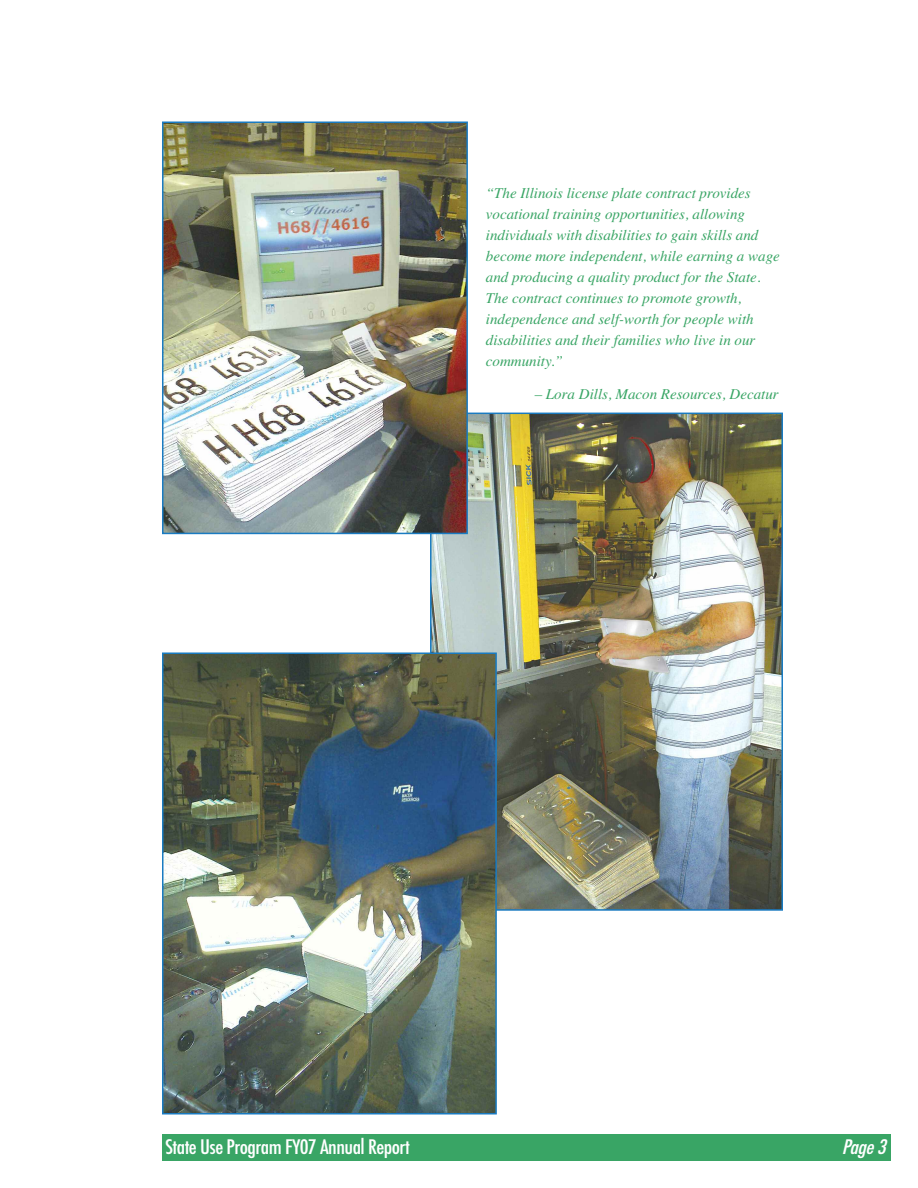
<style>
.page{position:relative;width:918px;height:1188px;background:#fff}
.page>*{position:absolute;margin:0;border:0;box-sizing:border-box;transform-origin:0 0}
.t1{font:500 condensed 19.5px "Futura";letter-spacing:-.025em;color:#fff;scale:1.1 1}
.t2{font:italic 500 condensed 19.5px "Futura";color:#fff;scale:1.1 1}
.t3{font:italic 15px/21px "Times";color:#39a565}
</style>
<div class="page">
<img style="left:433px;top:416px;width:347px;height:492px">
<div style="left:430px;top:413px;width:353px;height:498px;border:2px solid #1a7bc1"></div>
<img style="left:165px;top:125px;width:300px;height:406px">
<div style="left:162px;top:122px;width:306px;height:412px;border:2px solid #1a7bc1"></div>
<img style="left:165px;top:655px;width:329px;height:456px">
<div style="left:162px;top:652px;width:335px;height:462px;border:2px solid #1a7bc1"></div>
<div style="left:162px;top:1134px;width:729px;height:27px;background:#39a565"></div>
<p class="t3" style="left:486px;top:182px;width:295px">“The Illinois license plate contract provides vocational training opportunities, allowing individuals with disabilities to gain skills and become more independent, while earning a wage and producing a quality product for the State.<br>The contract continues to promote growth, independence and self-worth for people with disabilities and their families who live in our community.”</p>
<p class="t3" style="left:535px;top:383px;width:246px">– Lora Dills, Macon Resources, Decatur</p>
<h1 class="t1" style="left:165px;top:1135px;width:224px">State Use Program FY07 Annual Report</h1>
<h1 class="t2" style="left:842px;top:1135px;width:47px">Page 3</h1>
</div>
